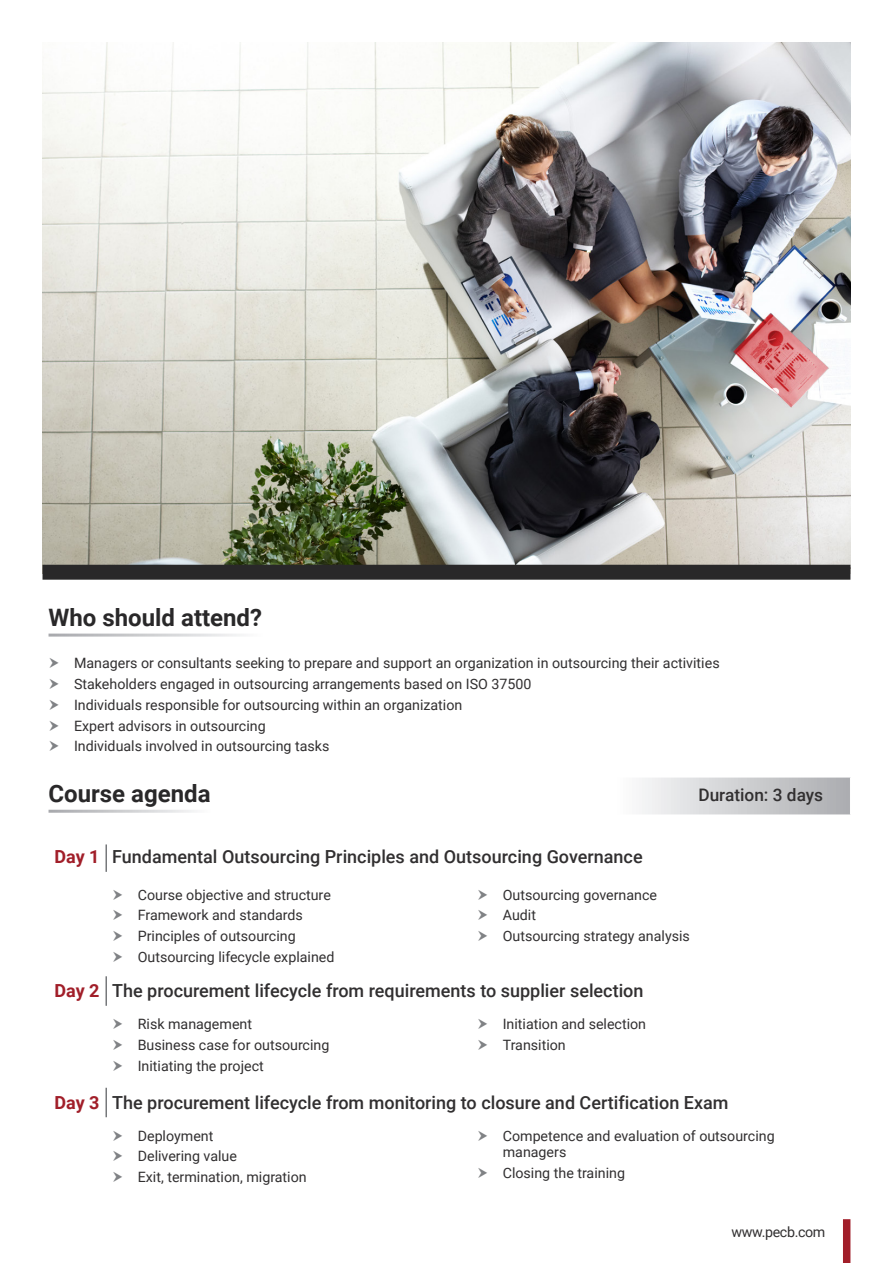
<style>
.page{position:relative;width:893px;height:1263px;background:#fff}
.page>*{position:absolute;margin:0;border:0;box-sizing:border-box;transform-origin:0 0}
.t1{font:700 24px "Roboto";color:#292829}
.t2{font:500 18px "Roboto";color:#312f30}
.t3{font:700 18px "Roboto";letter-spacing:-.005em;color:#a11e29}
.t4{font:500 17.25px "Roboto";color:#312f30}
.Bullet_Points{font:14.25px/16.5px "Roboto";color:#312f30}
.Bullet_Points-2{font:14.25px "Roboto";letter-spacing:-.025em;color:#312f30}
</style>
<div class="page">
<img style="left:43px;top:43px;width:807px;height:522px">
<div style="left:843px;top:1219px;width:7px;height:44px;background:#a11e29"></div>
<div style="left:43px;top:565px;width:807px;height:15px;background:#292829"></div>
<svg style="left:642px;top:778px;width:208px;height:37px;background:#cfd0d2"></svg>
<hr style="left:105px;top:844px;width:2px;height:28px;background:#76787b">
<hr style="left:105px;top:976px;width:2px;height:30px;background:#76787b">
<hr style="left:105px;top:1088px;width:2px;height:29px;background:#76787b">
<p class="t1" style="left:49px;top:601px;width:215px">Who should attend?</p>
<p class="Bullet_Points" style="left:74px;top:654px;width:647px">Managers or consultants seeking to prepare and support an organization in outsourcing their activities</p>
<p class="Bullet_Points" style="left:74px;top:675px;width:459px">Stakeholders engaged in outsourcing arrangements based on ISO 37500</p>
<p class="Bullet_Points" style="left:74px;top:696px;width:390px">Individuals responsible for outsourcing within an organization</p>
<p class="Bullet_Points" style="left:74px;top:717px;width:193px">Expert advisors in outsourcing</p>
<p class="Bullet_Points" style="left:74px;top:737px;width:257px">Individuals involved in outsourcing tasks</p>
<p class="t1" style="left:49px;top:777px;width:164px">Course agenda</p>
<p class="t4" style="left:698px;top:783px;width:126px">Duration: 3 days</p>
<p class="t3" style="left:55px;top:844px;width:47px">Day 1</p>
<p class="t2" style="left:112px;top:844px;width:532px">Fundamental Outsourcing Principles and Outsourcing Governance</p>
<p class="Bullet_Points" style="left:138px;top:886px;width:195px">Course objective and structure</p>
<p class="Bullet_Points" style="left:138px;top:906px;width:167px">Framework and standards</p>
<p class="Bullet_Points" style="left:138px;top:927px;width:159px">Principles of outsourcing</p>
<p class="Bullet_Points" style="left:138px;top:948px;width:198px">Outsourcing lifecycle explained</p>
<p class="Bullet_Points" style="left:503px;top:886px;width:156px">Outsourcing governance</p>
<p class="Bullet_Points" style="left:503px;top:906px;width:35px">Audit</p>
<p class="Bullet_Points" style="left:503px;top:927px;width:189px">Outsourcing strategy analysis</p>
<p class="t3" style="left:55px;top:978px;width:47px">Day 2</p>
<p class="t2" style="left:112px;top:978px;width:533px">The procurement lifecycle from requirements to supplier selection</p>
<p class="Bullet_Points" style="left:138px;top:1015px;width:116px">Risk management</p>
<p class="Bullet_Points" style="left:138px;top:1036px;width:193px">Business case for outsourcing</p>
<p class="Bullet_Points" style="left:138px;top:1057px;width:128px">Initiating the project</p>
<p class="Bullet_Points" style="left:503px;top:1015px;width:145px">Initiation and selection</p>
<p class="Bullet_Points" style="left:503px;top:1036px;width:65px">Transition</p>
<p class="t3" style="left:55px;top:1090px;width:47px">Day 3</p>
<p class="t2" style="left:112px;top:1090px;width:618px">The procurement lifecycle from monitoring to closure and Certification Exam</p>
<p class="Bullet_Points" style="left:138px;top:1127px;width:77px">Deployment</p>
<p class="Bullet_Points" style="left:138px;top:1147px;width:101px">Delivering value</p>
<p class="Bullet_Points" style="left:138px;top:1168px;width:170px">Exit, termination, migration</p>
<p class="Bullet_Points" style="left:503px;top:1127px;width:273px">Competence and evaluation of outsourcing managers</p>
<p class="Bullet_Points" style="left:503px;top:1164px;width:124px">Closing the training</p>
<p class="Bullet_Points-2" style="left:731px;top:1221px;width:95px">www.pecb.com</p>
</div>
